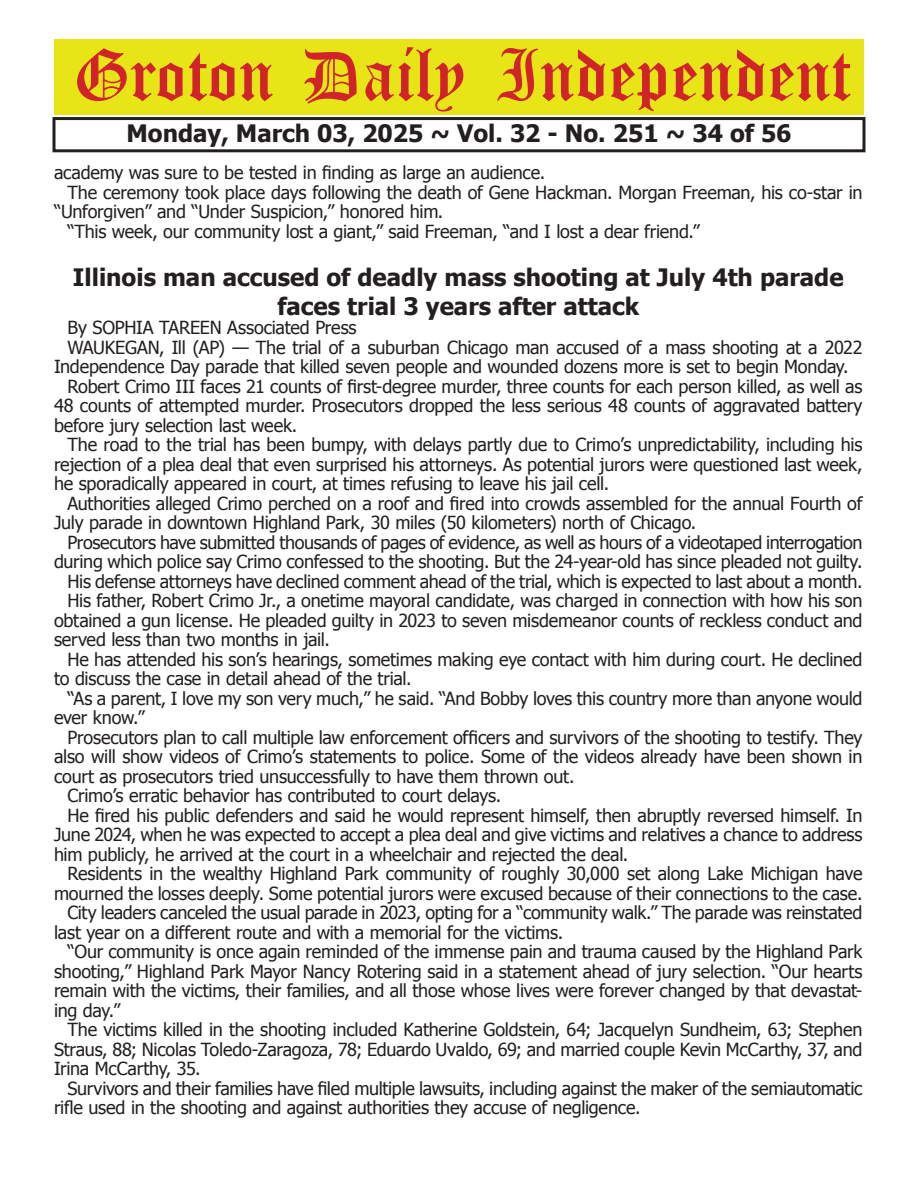
<style>
.page{position:relative;width:918px;height:1188px;background:#fff}
.page>*{position:absolute;margin:0;border:0;box-sizing:border-box;transform-origin:0 0}
.t1{font:54px "Old English Five";color:#d1232a}
.t2{font:700 24px/28.8px "Tahoma";color:#231f20;text-align:center}
.t3{font:18px "Tahoma";letter-spacing:-.015em;color:#231f20}
</style>
<div class="page">
<div style="left:52px;top:117px;width:814px;height:35px;border:3px solid #231f20"></div>
<div style="left:54px;top:40px;width:810px;height:75px;background:#e7e515"></div>
<h1 class="t1" style="left:73px;top:50px;width:779px">Groton Daily Independent</h1>
<h2 class="t2" style="left:127px;top:117px;width:667px">Monday, March 03, 2025 ~ Vol. 32 - No. 251 ~ 34 of 56</h2>
<p class="t3" style="left:54px;top:161px;width:493px">academy was sure to be tested in finding as large an audience.</p>
<p class="t3" style="left:68px;top:180px;width:796px">The ceremony took place days following the death of Gene Hackman. Morgan Freeman, his co-star in</p>
<p class="t3" style="left:54px;top:200px;width:391px">“Unforgiven” and “Under Suspicion,” honored him.</p>
<p class="t3" style="left:68px;top:219px;width:634px">“This week, our community lost a giant,” said Freeman, “and I lost a dear friend.”</p>
<h2 class="t2" style="left:73px;top:262px;width:772px">Illinois man accused of deadly mass shooting at July 4th parade faces trial 3 years after attack</h2>
<p class="t3" style="left:68px;top:316px;width:291px">By SOPHIA TAREEN Associated Press</p>
<p class="t3" style="left:68px;top:335px;width:797px">WAUKEGAN, Ill (AP) — The trial of a suburban Chicago man accused of a mass shooting at a 2022</p>
<p class="t3" style="left:54px;top:355px;width:796px">Independence Day parade that killed seven people and wounded dozens more is set to begin Monday.</p>
<p class="t3" style="left:68px;top:374px;width:796px">Robert Crimo III faces 21 counts of first-degree murder, three counts for each person killed, as well as</p>
<p class="t3" style="left:54px;top:394px;width:810px">48 counts of attempted murder. Prosecutors dropped the less serious 48 counts of aggravated battery</p>
<p class="t3" style="left:54px;top:413px;width:245px">before jury selection last week.</p>
<p class="t3" style="left:68px;top:433px;width:796px">The road to the trial has been bumpy, with delays partly due to Crimo’s unpredictability, including his</p>
<p class="t3" style="left:54px;top:452px;width:810px">rejection of a plea deal that even surprised his attorneys. As potential jurors were questioned last week,</p>
<p class="t3" style="left:54px;top:472px;width:557px">he sporadically appeared in court, at times refusing to leave his jail cell.</p>
<p class="t3" style="left:68px;top:491px;width:797px">Authorities alleged Crimo perched on a roof and fired into crowds assembled for the annual Fourth of</p>
<p class="t3" style="left:54px;top:511px;width:644px">July parade in downtown Highland Park, 30 miles (50 kilometers) north of Chicago.</p>
<p class="t3" style="left:68px;top:530px;width:796px">Prosecutors have submitted thousands of pages of evidence, as well as hours of a videotaped interrogation</p>
<p class="t3" style="left:54px;top:550px;width:810px">during which police say Crimo confessed to the shooting. But the 24-year-old has since pleaded not guilty.</p>
<p class="t3" style="left:68px;top:569px;width:797px">His defense attorneys have declined comment ahead of the trial, which is expected to last about a month.</p>
<p class="t3" style="left:68px;top:589px;width:797px">His father, Robert Crimo Jr., a onetime mayoral candidate, was charged in connection with how his son</p>
<p class="t3" style="left:54px;top:608px;width:810px">obtained a gun license. He pleaded guilty in 2023 to seven misdemeanor counts of reckless conduct and</p>
<p class="t3" style="left:54px;top:628px;width:277px">served less than two months in jail.</p>
<p class="t3" style="left:68px;top:647px;width:796px">He has attended his son’s hearings, sometimes making eye contact with him during court. He declined</p>
<p class="t3" style="left:54px;top:667px;width:359px">to discuss the case in detail ahead of the trial.</p>
<p class="t3" style="left:68px;top:686px;width:797px">“As a parent, I love my son very much,” he said. “And Bobby loves this country more than anyone would</p>
<p class="t3" style="left:54px;top:706px;width:92px">ever know.”</p>
<p class="t3" style="left:68px;top:725px;width:796px">Prosecutors plan to call multiple law enforcement officers and survivors of the shooting to testify. They</p>
<p class="t3" style="left:54px;top:745px;width:810px">also will show videos of Crimo’s statements to police. Some of the videos already have been shown in</p>
<p class="t3" style="left:54px;top:764px;width:522px">court as prosecutors tried unsuccessfully to have them thrown out.</p>
<p class="t3" style="left:68px;top:784px;width:435px">Crimo’s erratic behavior has contributed to court delays.</p>
<p class="t3" style="left:68px;top:803px;width:797px">He fired his public defenders and said he would represent himself, then abruptly reversed himself. In</p>
<p class="t3" style="left:54px;top:823px;width:810px">June 2024, when he was expected to accept a plea deal and give victims and relatives a chance to address</p>
<p class="t3" style="left:54px;top:842px;width:576px">him publicly, he arrived at the court in a wheelchair and rejected the deal.</p>
<p class="t3" style="left:68px;top:862px;width:796px">Residents in the wealthy Highland Park community of roughly 30,000 set along Lake Michigan have</p>
<p class="t3" style="left:54px;top:881px;width:810px">mourned the losses deeply. Some potential jurors were excused because of their connections to the case.</p>
<p class="t3" style="left:68px;top:901px;width:796px">City leaders canceled the usual parade in 2023, opting for a “community walk.” The parade was reinstated</p>
<p class="t3" style="left:54px;top:920px;width:511px">last year on a different route and with a memorial for the victims.</p>
<p class="t3" style="left:68px;top:940px;width:796px">“Our community is once again reminded of the immense pain and trauma caused by the Highland Park</p>
<p class="t3" style="left:54px;top:959px;width:810px">shooting,” Highland Park Mayor Nancy Rotering said in a statement ahead of jury selection. “Our hearts</p>
<p class="t3" style="left:54px;top:979px;width:810px">remain with the victims, their families, and all those whose lives were forever changed by that devastat-</p>
<p class="t3" style="left:54px;top:998px;width:68px">ing day.”</p>
<p class="t3" style="left:68px;top:1018px;width:797px">The victims killed in the shooting included Katherine Goldstein, 64; Jacquelyn Sundheim, 63; Stephen</p>
<p class="t3" style="left:54px;top:1037px;width:810px">Straus, 88; Nicolas Toledo-Zaragoza, 78; Eduardo Uvaldo, 69; and married couple Kevin McCarthy, 37, and</p>
<p class="t3" style="left:54px;top:1057px;width:148px">Irina McCarthy, 35.</p>
<p class="t3" style="left:68px;top:1076px;width:797px">Survivors and their families have filed multiple lawsuits, including against the maker of the semiautomatic</p>
<p class="t3" style="left:54px;top:1096px;width:588px">rifle used in the shooting and against authorities they accuse of negligence.</p>
</div>
